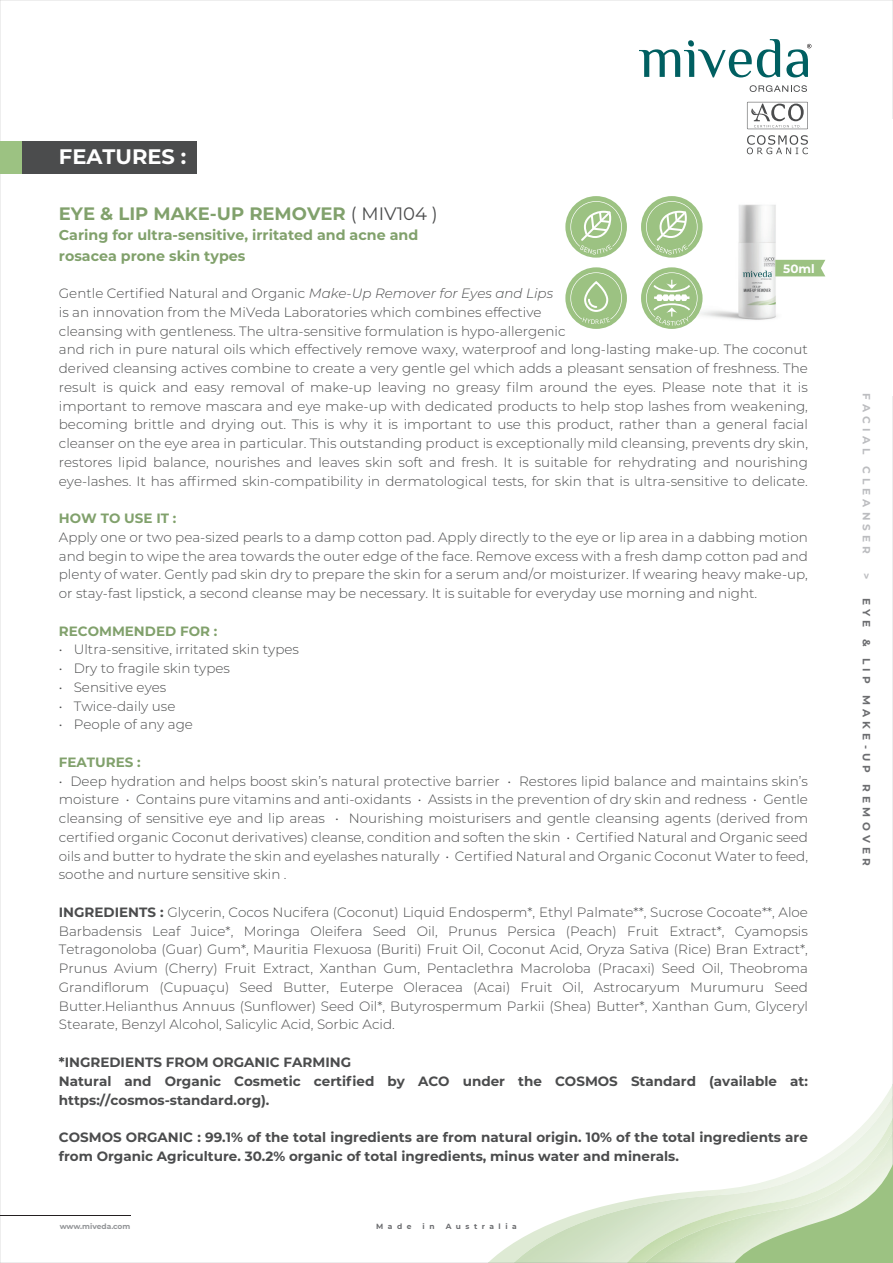
<style>
.page{position:relative;width:893px;height:1263px;background:#fff}
.page>*{position:absolute;margin:0;border:0;box-sizing:border-box;transform-origin:0 0}
.t1{font:700 21px "Montserrat";color:#fff}
.t2{font:700 18px "Montserrat";color:#81a16c}
.t3{font:700 14.25px/20.2px "Montserrat";color:#81a16c}
.t4{font:300 13.5px/18.8px "Montserrat";color:#4b4c4d;text-align:justify}
.t5{font:700 13.5px/18.8px "Montserrat";color:#4b4c4d}
.t6{font:700 13.5px "Montserrat";color:#81a16c}
.t7{font:700 12px "Montserrat";color:#fff}
.t8{font:700 10.5px "Montserrat";letter-spacing:.4em;color:#6c6d70}
.t9{font:700 10.5px "Montserrat";letter-spacing:.4em;color:#bcbdc0}
.t10{font:700 7.5px "Montserrat";letter-spacing:.6em;color:#6c6d70}
.t11{font:700 7.5px "Montserrat";color:#939598}
.s1{font-weight:400;color:#4b4c4d}
.s2{font-style:italic}
.s3{font-weight:700}
.s4{color:#bcbdc0}
</style>
<div class="page">
<img style="left:622px;top:129px;width:204px;height:200px">
<svg style="left:775px;top:260px;width:50px;height:16px"></svg>
<div style="left:565px;top:267px;width:62px;height:62px;background:#9cc282;border-radius:50%"></div>
<svg style="left:570px;top:272px;width:52px;height:52px"></svg>
<div style="left:641px;top:267px;width:62px;height:62px;background:#9cc282;border-radius:50%"></div>
<svg style="left:646px;top:272px;width:52px;height:56px"></svg>
<div style="left:565px;top:196px;width:62px;height:62px;background:#9cc282;border-radius:50%"></div>
<svg style="left:570px;top:201px;width:52px;height:56px"></svg>
<div style="left:641px;top:196px;width:62px;height:62px;background:#9cc282;border-radius:50%"></div>
<svg style="left:646px;top:201px;width:52px;height:56px"></svg>
<div style="left:0;top:141px;width:197px;height:32px;background:#4b4c4d"></div>
<div style="left:0;top:141px;width:21px;height:32px;background:#9cc282"></div>
<hr style="left:0;top:1215px;width:130px;height:1px;background:#231f20">
<img style="left:488px;top:1084px;width:405px;height:179px">
<img style="left:514px;top:1095px;width:379px;height:168px">
<img style="left:627px;top:1117px;width:266px;height:146px">
<img style="left:645px;top:1131px;width:248px;height:132px">
<svg style="left:734px;top:1164px;width:159px;height:99px;background:#c9ddb9"></svg>
<svg style="left:747px;top:135px;width:61px;height:19px"></svg>
<svg style="left:747px;top:102px;width:61px;height:27px"></svg>
<svg style="left:750px;top:85px;width:57px;height:7px"></svg>
<svg style="left:639px;top:39px;width:141px;height:38px"></svg>
<svg style="left:786px;top:44px;width:25px;height:33px"></svg>
<h1 class="t1" style="left:59px;top:142px;width:129px">FEATURES :</h1>
<h2 class="t2" style="left:59px;top:201px;width:380px">EYE &amp; LIP MAKE-UP REMOVER <span class="s1">( MIV104 )</span></h2>
<p class="t3" style="left:59px;top:224px;width:361px">Caring for ultra-sensitive, irritated and acne and rosacea prone skin types</p>
<p class="t4" style="left:59px;top:283px;width:751px;text-align:left">Gentle Certified Natural and Organic <span class="s2">Make-Up Remover for Eyes and Lips<br></span>is an innovation from the MiVeda Laboratories which combines effective<br>cleansing with gentleness. The ultra-sensitive formulation is hypo-allergenic<br>and rich in pure natural oils which effectively remove waxy, waterproof and long-lasting make-up. The coconut derived cleansing actives combine to create a very gentle gel which adds a pleasant sensation of freshness. The result is quick and easy removal of make-up leaving no greasy film around the eyes. Please note that it is important to remove mascara and eye make-up with dedicated products to help stop lashes from weakening, becoming brittle and drying out. This is why it is important to use this product, rather than a general facial cleanser on the eye area in particular. This outstanding product is exceptionally mild cleansing, prevents dry skin, restores lipid balance, nourishes and leaves skin soft and fresh. It is suitable for rehydrating and nourishing eye-lashes. It has affirmed skin-compatibility in dermatological tests, for skin that is ultra-sensitive to delicate.</p>
<p class="t6" style="left:59px;top:509px;width:119px">HOW TO USE IT :</p>
<p class="t4" style="left:59px;top:527px;width:751px">Apply one or two pea-sized pearls to a damp cotton pad. Apply directly to the eye or lip area in a dabbing motion and begin to wipe the area towards the outer edge of the face. Remove excess with a fresh damp cotton pad and plenty of water. Gently pad skin dry to prepare the skin for a serum and/or moisturizer. If wearing heavy make-up, or stay-fast lipstick, a second cleanse may be necessary. It is suitable for everyday use morning and night.</p>
<p class="t6" style="left:59px;top:621px;width:160px">RECOMMENDED FOR :</p>
<p class="t4" style="left:59px;top:640px;width:242px">• Ultra-sensitive, irritated skin types</p>
<p class="t4" style="left:59px;top:658px;width:173px">• Dry to fragile skin types</p>
<p class="t4" style="left:59px;top:677px;width:109px">• Sensitive eyes</p>
<p class="t4" style="left:59px;top:696px;width:118px">• Twice-daily use</p>
<p class="t4" style="left:59px;top:715px;width:136px">• People of any age</p>
<p class="t6" style="left:59px;top:752px;width:83px">FEATURES :</p>
<p class="t4" style="left:59px;top:771px;width:751px">• Deep hydration and helps boost skin’s natural protective barrier • Restores lipid balance and maintains skin’s moisture • Contains pure vitamins and anti-oxidants • Assists in the prevention of dry skin and redness • Gentle cleansing of sensitive eye and lip areas • Nourishing moisturisers and gentle cleansing agents (derived from certified organic Coconut derivatives) cleanse, condition and soften the skin • Certified Natural and Organic seed oils and butter to hydrate the skin and eyelashes naturally • Certified Natural and Organic Coconut Water to feed, soothe and nurture sensitive skin .</p>
<p class="t4" style="left:59px;top:902px;width:751px"><span class="s3">INGREDIENTS :</span> Glycerin, Cocos Nucifera (Coconut) Liquid Endosperm*, Ethyl Palmate**, Sucrose Cocoate**, Aloe Barbadensis Leaf Juice*, Moringa Oleifera Seed Oil, Prunus Persica (Peach) Fruit Extract*, Cyamopsis Tetragonoloba (Guar) Gum*, Mauritia Flexuosa (Buriti) Fruit Oil, Coconut Acid, Oryza Sativa (Rice) Bran Extract*, Prunus Avium (Cherry) Fruit Extract, Xanthan Gum, Pentaclethra Macroloba (Pracaxi) Seed Oil, Theobroma Grandiflorum (Cupuaçu) Seed Butter, Euterpe Oleracea (Acai) Fruit Oil, Astrocaryum Murumuru Seed Butter.Helianthus Annuus (Sunflower) Seed Oil*, Butyrospermum Parkii (Shea) Butter*, Xanthan Gum, Glyceryl Stearate, Benzyl Alcohol, Salicylic Acid, Sorbic Acid.</p>
<p class="t5" style="left:59px;top:1052px;width:751px">*INGREDIENTS FROM ORGANIC FARMING<br>Natural and Organic Cosmetic certified by ACO under the COSMOS Standard (available at: https://cosmos-standard.org).</p>
<p class="t5" style="left:59px;top:1127px;width:750px">COSMOS ORGANIC : 99.1% of the total ingredients are from natural origin. 10% of the total ingredients are from Organic Agriculture. 30.2% organic of total ingredients, minus water and minerals.</p>
<p class="t7" style="left:783px;top:260px;width:33px">50ml</p>
<p class="t11" style="left:60px;top:1220px;width:72px">www.miveda.com</p>
<p class="t10" style="left:376px;top:1220px;width:37px">Made</p>
<p class="t10" style="left:423px;top:1220px;width:13px">i n</p>
<p class="t10" style="left:446px;top:1220px;width:73px">Australia</p>
<p class="t9" style="left:874px;top:393px;width:163px;rotate:90deg">FACIAL CLEANSER</p>
<p class="t8" style="left:874px;top:573px;width:294px;rotate:90deg"><span class="s4">&gt;</span> EYE &amp; LIP MAKE-UP REMOVER</p>
</div>
